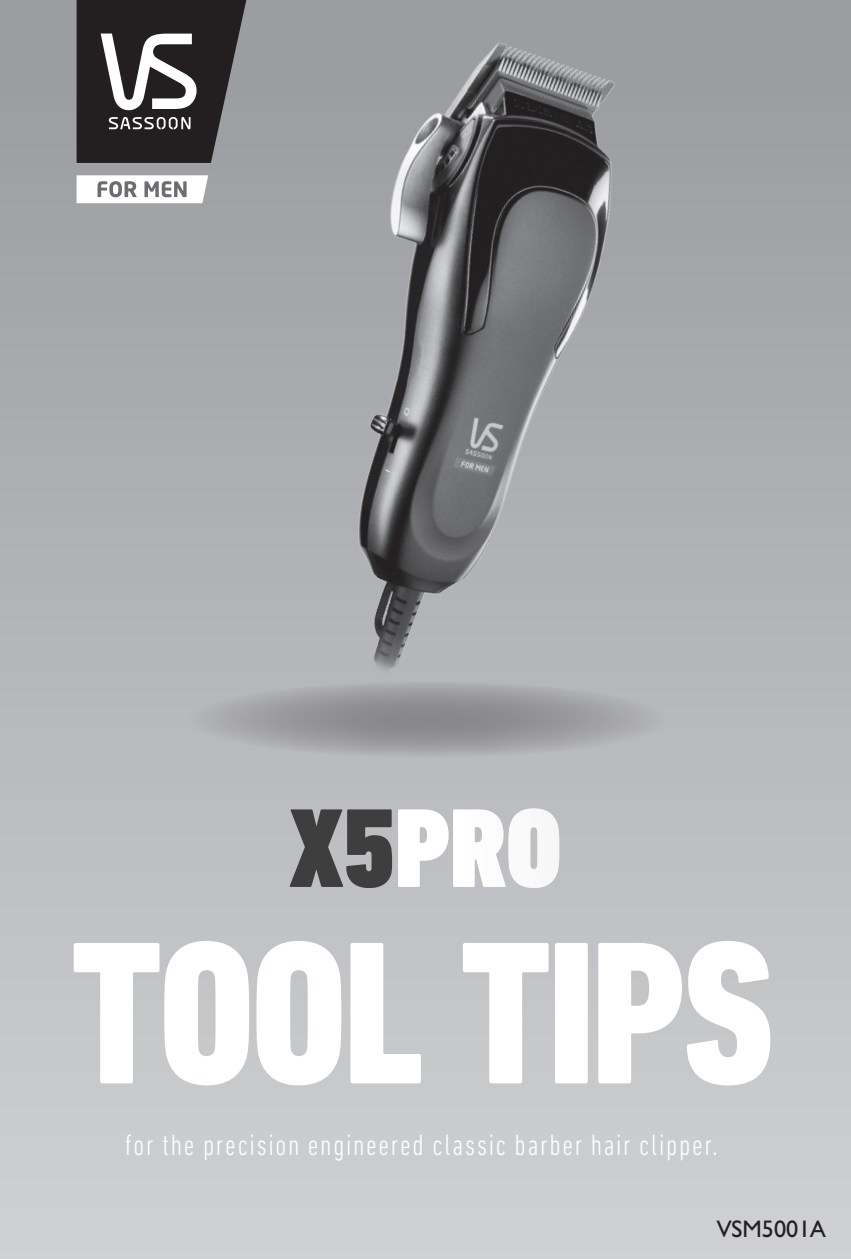
<style>
.page{position:relative;width:851px;height:1259px;background:#fff}
.page>*{position:absolute;margin:0;border:0;box-sizing:border-box;transform-origin:0 0}
.t1{font:800 condensed 206.4px "DIN Next LT Pro";letter-spacing:-.02em;color:#fff}
.t2{font:900 condensed 114px "DIN Next LT Pro";letter-spacing:-.005em;color:#fff}
.t3{font:300 condensed 30px "DIN Next LT Pro";letter-spacing:.055em;color:#fff}
.t4{font:24px "Humanist 521 BT";color:#231f20}
.s1{color:#3e3e3f}
</style>
<div class="page">
<div style="left:0;top:0;width:850px;height:1259px;background:linear-gradient(to bottom,#98999d,#d0d1d3)"></div>
<svg style="left:187px;top:682px;width:482px;height:76px;background:#aaabae"></svg>
<svg style="left:77px;top:0;width:169px;height:163px;background:#4a4748"></svg>
<svg style="left:77px;top:175px;width:131px;height:28px"></svg>
<img style="left:285px;top:0;width:419px;height:756px">
<h2 class="t2" style="left:289px;top:782px;width:275px"><span class="s1">X5</span>PRO</h2>
<h1 class="t1" style="left:71px;top:895px;width:704px">TOOL TIPS</h1>
<p class="t3" style="left:125px;top:1127px;width:594px">for the precision engineered classic barber hair clipper.</p>
<p class="t4" style="left:717px;top:1213px;width:110px">VSM5001A</p>
</div>
